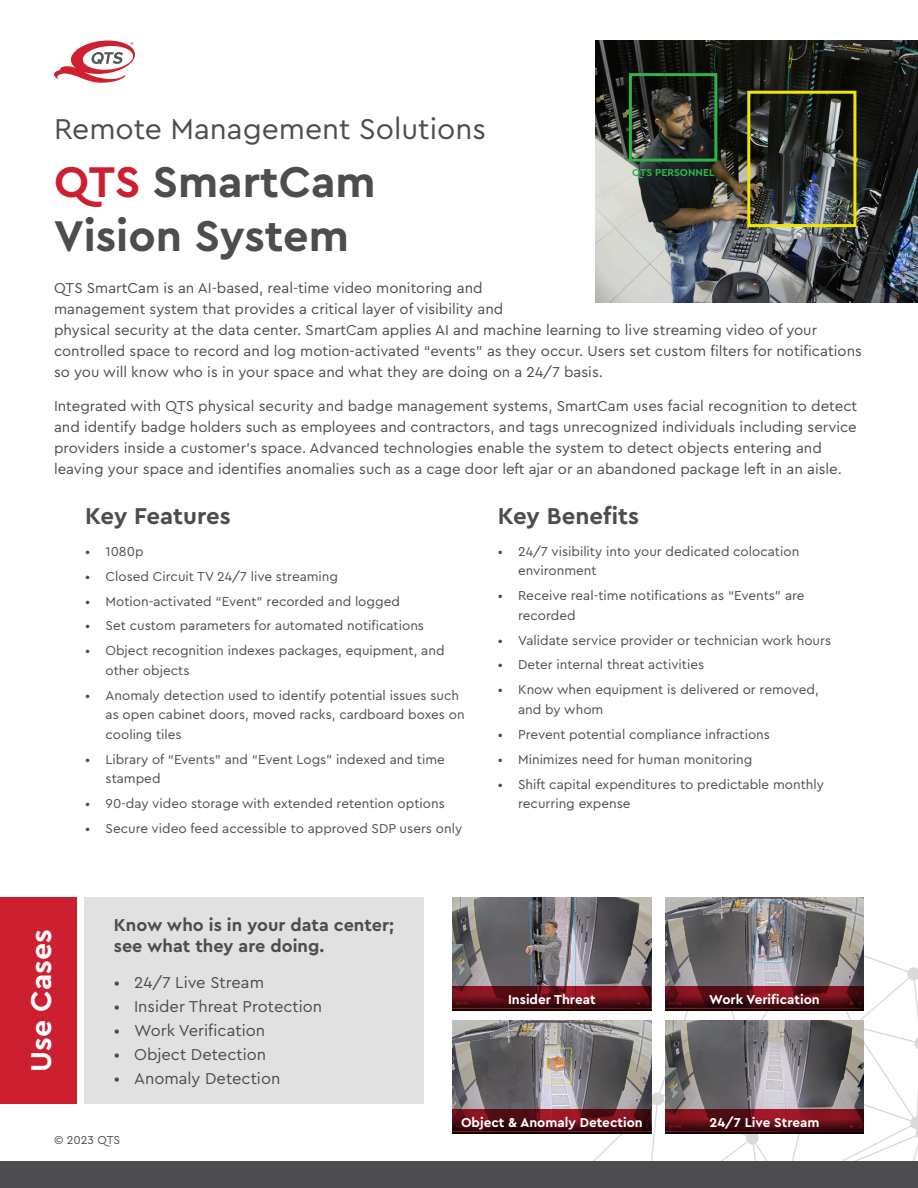
<style>
.page{position:relative;width:918px;height:1188px;background:#fff}
.page>*{position:absolute;margin:0;border:0;box-sizing:border-box;transform-origin:0 0}
.t1{font:700 45px "Cera Pro";color:#4d4d4f}
.t2{font:30px "Cera Pro";color:#4d4d4f}
.t3{font:700 30px "Cera Pro";color:#fff}
.t4{font:700 24px "Cera Pro";color:#4d4d4f}
.t5{font:700 18px/21px "Cera Pro";color:#4d4d4f}
.t6{font:16.5px "Cera Pro";color:#4d4d4f}
.t7{font:15px/21px "Cera Pro";color:#4d4d4f}
.t8{font:13.5px/19.5px "Cera Pro";color:#4d4d4f}
.t9{font:700 13.5px "Cera Pro";color:#fff}
.t10{font:12px "Cera Pro";color:#4d4d4f}
.t11{font:700 10.5px "Cera Pro";color:#30b44a}
.s1{color:#cc2031}
</style>
<div class="page">
<svg style="left:543px;top:931px;width:375px;height:230px"></svg>
<img style="left:596px;top:40px;width:322px;height:262px">
<svg style="left:54px;top:40px;width:81px;height:43px"></svg>
<div style="left:0;top:1161px;width:918px;height:27px;background:#4d4d4f"></div>
<div style="left:629px;top:73px;width:88px;height:89px;border:3px solid #30b44a"></div>
<div style="left:747px;top:91px;width:109px;height:136px;border:3px solid #f3e401"></div>
<img style="left:453px;top:897px;width:198px;height:89px">
<img style="left:453px;top:1021px;width:198px;height:89px">
<img style="left:665px;top:897px;width:199px;height:89px">
<img style="left:665px;top:1021px;width:199px;height:89px">
<div style="left:0;top:897px;width:77px;height:207px;background:#cc2031"></div>
<div style="left:85px;top:897px;width:339px;height:207px;background:#e1e1e1"></div>
<svg style="left:453px;top:986px;width:198px;height:25px;background:#5d0e16"></svg>
<svg style="left:453px;top:1110px;width:198px;height:24px;background:#550c14"></svg>
<svg style="left:665px;top:986px;width:199px;height:25px;background:#550c14"></svg>
<svg style="left:665px;top:1110px;width:199px;height:24px;background:#5d0e16"></svg>
<p class="t2" style="left:54px;top:109px;width:434px">Remote Management Solutions</p>
<p class="t1" style="left:54px;top:152px;width:323px"><span class="s1">QTS</span> SmartCam</p>
<p class="t1" style="left:54px;top:206px;width:296px">Vision System</p>
<p class="t11" style="left:632px;top:165px;width:84px">QTS PERSONNEL</p>
<p class="t7" style="left:54px;top:277px;width:810px">QTS SmartCam is an AI-based, real-time video monitoring and<br>management system that provides a critical layer of visibility and<br>physical security at the data center. SmartCam applies AI and machine learning to live streaming video of your controlled space to record and log motion-activated “events” as they occur. Users set custom filters for notifications so you will know who is in your space and what they are doing on a 24/7 basis.</p>
<p class="t7" style="left:54px;top:395px;width:805px">Integrated with QTS physical security and badge management systems, SmartCam uses facial recognition to detect and identify badge holders such as employees and contractors, and tags unrecognized individuals including service providers inside a customer’s space. Advanced technologies enable the system to detect objects entering and leaving your space and identifies anomalies such as a cage door left ajar or an abandoned package left in an aisle.</p>
<p class="t3" style="left:21px;top:1072px;width:144px;rotate:-90deg">Use Cases</p>
<p class="t4" style="left:85px;top:500px;width:147px">Key Features</p>
<p class="t4" style="left:498px;top:500px;width:143px">Key Benefits</p>
<p class="t8" style="left:85px;top:541px;width:60px">• 1080p</p>
<p class="t8" style="left:85px;top:566px;width:254px">• Closed Circuit TV 24/7 live streaming</p>
<p class="t8" style="left:85px;top:591px;width:316px">• Motion-activated “Event” recorded and logged</p>
<p class="t8" style="left:85px;top:616px;width:340px">• Set custom parameters for automated notifications</p>
<p class="t8" style="left:106px;top:640px;width:340px;text-indent:-20px">• Object recognition indexes packages, equipment, and other objects</p>
<p class="t8" style="left:106px;top:685px;width:361px;text-indent:-20px">• Anomaly detection used to identify potential issues such as open cabinet doors, moved racks, cardboard boxes on cooling tiles</p>
<p class="t8" style="left:106px;top:749px;width:341px;text-indent:-20px">• Library of “Events” and “Event Logs” indexed and time stamped</p>
<p class="t8" style="left:85px;top:793px;width:361px">• 90-day video storage with extended retention options</p>
<p class="t8" style="left:85px;top:818px;width:378px">• Secure video feed accessible to approved SDP users only</p>
<p class="t8" style="left:518px;top:541px;width:283px;text-indent:-20px">• 24/7 visibility into your dedicated colocation environment</p>
<p class="t8" style="left:518px;top:585px;width:288px;text-indent:-20px">• Receive real-time notifications as “Events” are recorded</p>
<p class="t8" style="left:498px;top:630px;width:335px">• Validate service provider or technician work hours</p>
<p class="t8" style="left:498px;top:655px;width:208px">• Deter internal threat activities</p>
<p class="t8" style="left:518px;top:679px;width:302px;text-indent:-20px">• Know when equipment is delivered or removed, and by whom</p>
<p class="t8" style="left:498px;top:724px;width:274px">• Prevent potential compliance infractions</p>
<p class="t8" style="left:498px;top:749px;width:256px">• Minimizes need for human monitoring</p>
<p class="t8" style="left:518px;top:774px;width:308px;text-indent:-20px">• Shift capital expenditures to predictable monthly recurring expense</p>
<p class="t5" style="left:114px;top:914px;width:282px">Know who is in your data center; see what they are doing.</p>
<p class="t6" style="left:114px;top:972px;width:152px">• 24/7 Live Stream</p>
<p class="t6" style="left:114px;top:996px;width:210px">• Insider Threat Protection</p>
<p class="t6" style="left:114px;top:1020px;width:153px">• Work Verification</p>
<p class="t6" style="left:114px;top:1044px;width:154px">• Object Detection</p>
<p class="t6" style="left:114px;top:1068px;width:168px">• Anomaly Detection</p>
<p class="t9" style="left:508px;top:991px;width:89px">Insider Threat</p>
<p class="t9" style="left:461px;top:1114px;width:183px">Object &amp; Anomaly Detection</p>
<p class="t9" style="left:709px;top:991px;width:112px">Work Verification</p>
<p class="t9" style="left:710px;top:1114px;width:112px">24/7 Live Stream</p>
<p class="t10" style="left:54px;top:1132px;width:68px">© 2023 QTS</p>
</div>
